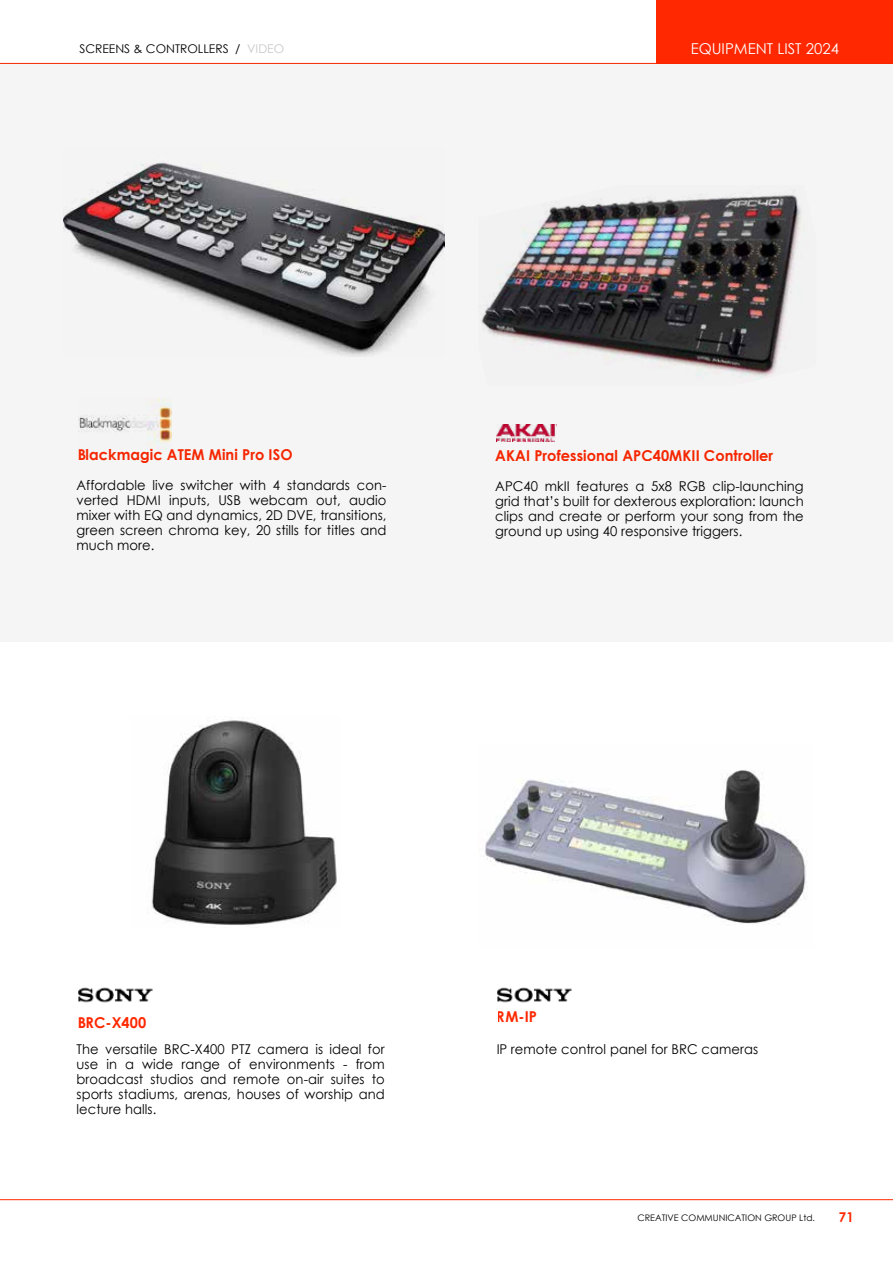
<style>
.page{position:relative;width:893px;height:1263px;background:#fff}
.page>*{position:absolute;margin:0;border:0;box-sizing:border-box;transform-origin:0 0}
.t1{font:700 15px "Century Gothic";letter-spacing:.005em;color:#ff2800}
.t2{font:15px "Century Gothic";color:#fff}
.t3{font:13.5px/15px "Century Gothic";letter-spacing:.005em;color:#000;text-align:justify}
.t4{font:700 13.5px "Century Gothic";color:#ff2800}
.t5{font:12px "Century Gothic";color:#000101}
.t6{font:9px "Century Gothic";color:#000}
.s1{color:#c7c8ca}
</style>
<div class="page">
<hr style="left:0;top:1199px;width:893px;height:1px;background:#ff2800">
<hr style="left:0;top:63px;width:891px;height:1px;background:#ff2800">
<div style="left:656px;top:0;width:237px;height:64px;background:#ff2800"></div>
<img style="left:479px;top:770px;width:327px;height:155px">
<img style="left:151px;top:717px;width:186px;height:208px">
<img style="left:497px;top:987px;width:75px;height:16px">
<img style="left:78px;top:987px;width:74px;height:16px">
<svg style="left:63px;top:148px;width:754px;height:302px;fill:#f3f3f2"></svg>
<p class="t5" style="left:80px;top:40px;width:206px">SCREENS &amp; CONTROLLERS / <span class="s1">VIDEO</span></p>
<p class="t2" style="left:691px;top:38px;width:150px">EQUIPMENT LIST 2024</p>
<p class="t1" style="left:77px;top:443px;width:217px">Blackmagic ATEM Mini Pro ISO</p>
<p class="t3" style="left:77px;top:478px;width:311px">Affordable live switcher with 4 standards con&shy;verted HDMI inputs, USB webcam out, audio mixer with EQ and dynamics, 2D DVE, transitions, green screen chroma key, 20 stills for titles and much more.</p>
<p class="t1" style="left:495px;top:444px;width:279px">AKAI Professional APC40MKII Controller</p>
<p class="t3" style="left:495px;top:478px;width:310px">APC40 mkII features a 5x8 RGB clip-launching grid that’s built for dexterous exploration: launch clips and create or perform your song from the ground up using 40 responsive triggers.</p>
<p class="t1" style="left:497px;top:1005px;width:42px">RM-IP</p>
<p class="t1" style="left:77px;top:1011px;width:71px">BRC-X400</p>
<p class="t3" style="left:77px;top:1041px;width:310px">The versatile BRC-X400 PTZ camera is ideal for</p>
<p class="t3" style="left:496px;top:1041px;width:263px">IP remote control panel for BRC cameras</p>
<p class="t3" style="left:77px;top:1056px;width:310px">use in a wide range of environments - from broadcast studios and remote on-air suites to sports stadiums, arenas, houses of worship and lecture halls.</p>
<p class="t6" style="left:637px;top:1211px;width:179px">CREATIVE COMMUNICATION GROUP Ltd.</p>
<p class="t4" style="left:839px;top:1207px;width:16px">71</p>
</div>
